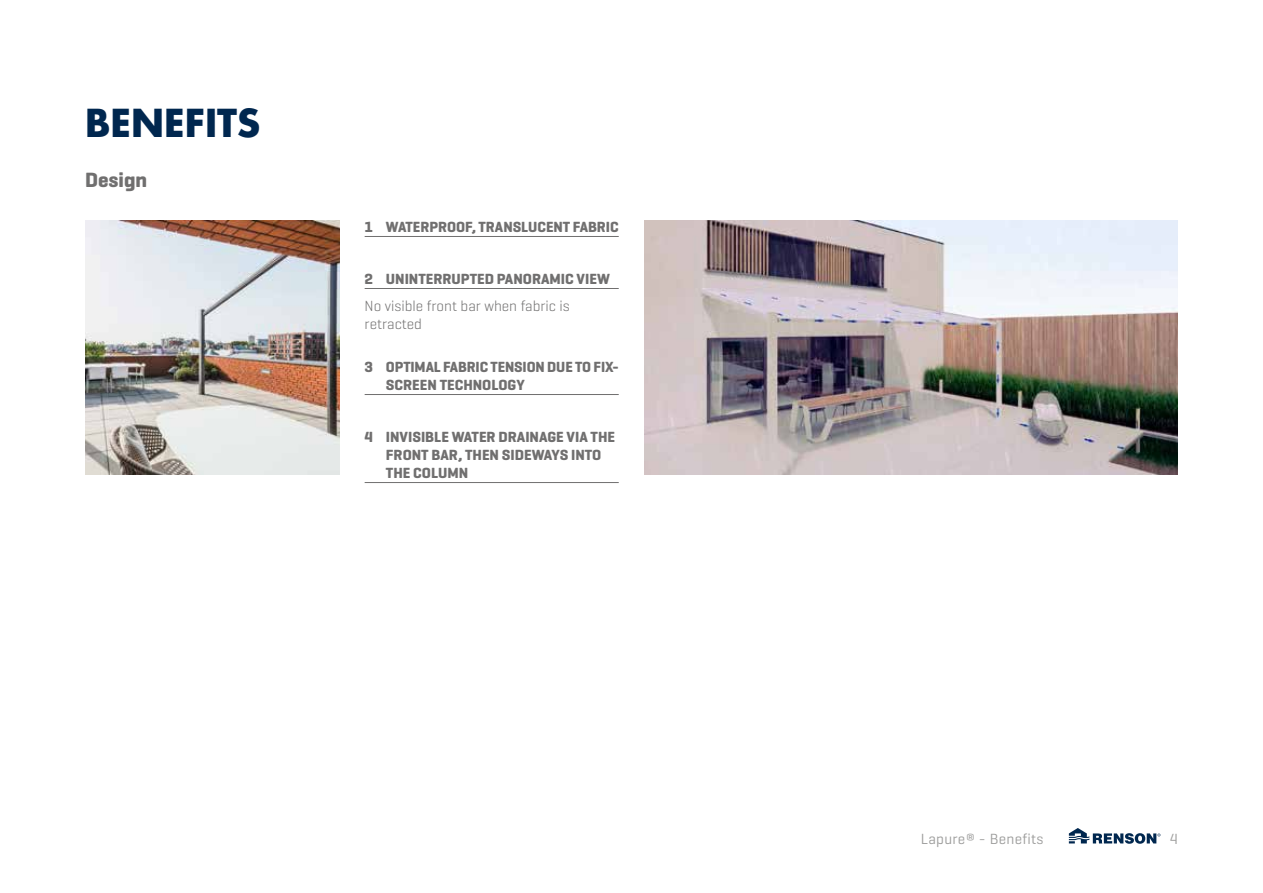
<style>
.page{position:relative;width:1263px;height:893px;background:#fff}
.page>*{position:absolute;margin:0;border:0;box-sizing:border-box;transform-origin:0 0}
.t1{font:700 37.5px "Futura Std";color:#00274f}
.t2{font:700 21px "Geogrotesque";color:#706f6f}
.t3{font:700 15px/18px "Geogrotesque";color:#706f6f}
.t4{font:300 15px/18px "Geogrotesque";color:#706f6f}
.t5{font:15px "Geogrotesque";letter-spacing:.02em;color:#9d9d9c}
</style>
<div class="page">
<svg style="left:1069px;top:828px;width:91px;height:16px"></svg>
<img style="left:85px;top:221px;width:254px;height:254px">
<img style="left:644px;top:221px;width:534px;height:254px">
<hr style="left:365px;top:236px;width:254px;height:1px;background:#706f6f">
<hr style="left:365px;top:288px;width:254px;height:1px;background:#706f6f">
<hr style="left:365px;top:394px;width:254px;height:1px;background:#706f6f">
<hr style="left:365px;top:482px;width:254px;height:1px;background:#706f6f">
<h1 class="t1" style="left:85px;top:98px;width:177px">BENEFITS</h1>
<h2 class="t2" style="left:85px;top:167px;width:64px">Design</h2>
<p class="t3" style="left:365px;top:218px;width:256px">1 WATERPROOF, TRANSLUCENT FABRIC</p>
<p class="t3" style="left:365px;top:270px;width:247px">2 UNINTERRUPTED PANORAMIC VIEW</p>
<p class="t4" style="left:365px;top:296px;width:207px">No visible front bar when fabric is retracted</p>
<p class="t3" style="left:386px;top:358px;width:234px;text-indent:-21px">3 OPTIMAL FABRIC TENSION DUE TO FIX-<br>SCREEN TECHNOLOGY</p>
<p class="t3" style="left:386px;top:428px;width:231px;text-indent:-21px">4 INVISIBLE WATER DRAINAGE VIA THE<br>FRONT BAR, THEN SIDEWAYS INTO<br>THE COLUMN</p>
<p class="t5" style="left:921px;top:829px;width:124px">Lapure® - Benefits</p>
<p class="t5" style="left:1170px;top:829px;width:10px">4</p>
</div>
